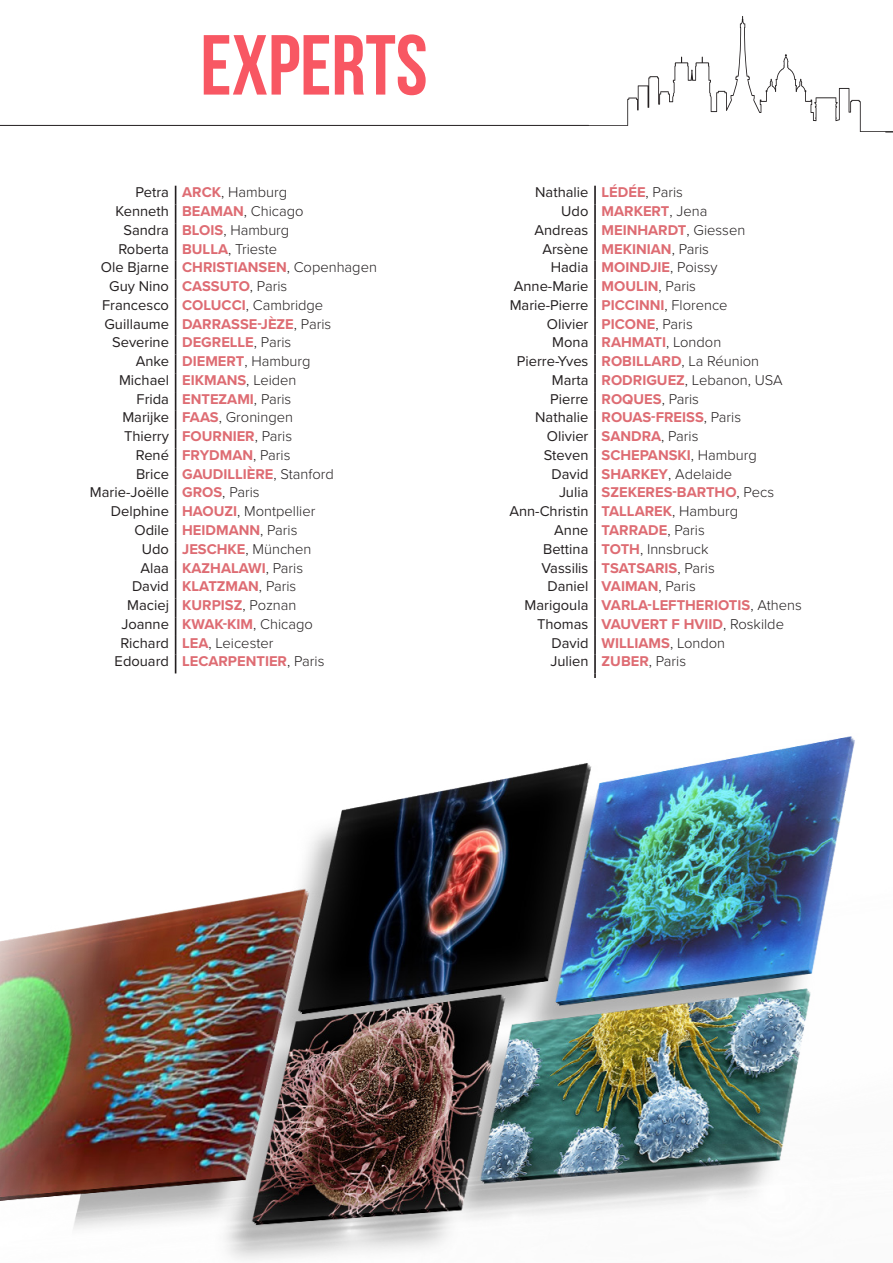
<style>
.page{position:relative;width:893px;height:1263px;background:#fff}
.page>*{position:absolute;margin:0;border:0;box-sizing:border-box;transform-origin:0 0}
.t1{font:84.9px "Bebas Neue";color:#f85763}
.t2{font:700 14.7px "Proxima Nova";color:#de6c73}
.t3{font:14.7px "Proxima Nova";color:#231f20}
.t4{font:300 14.7px "Proxima Nova";color:#231f20}
.s1{font-weight:700;color:#de6c73}
.s2{font-weight:300;color:#231f20}
</style>
<div class="page">
<svg style="left:175px;top:186px;width:1px;height:486px"></svg>
<svg style="left:594px;top:186px;width:2px;height:486px"></svg>
<hr style="left:0;top:125px;width:589px;height:1px;background:#231f20">
<svg style="left:588px;top:16px;width:305px;height:117px"></svg>
<img style="left:0;top:672px;width:855px;height:588px">
<p class="t1" style="left:200px;top:19px;width:229px">EXPERTS</p>
<p class="t3" style="left:135px;top:181px;width:35px">Petra</p>
<p class="t4" style="left:182px;top:181px;width:106px"><span class="s1">ARCK</span>, Hamburg</p>
<p class="t3" style="left:115px;top:200px;width:55px">Kenneth</p>
<p class="t4" style="left:182px;top:200px;width:123px"><span class="s1">BEAMAN</span>, Chicago</p>
<p class="t3" style="left:123px;top:219px;width:47px">Sandra</p>
<p class="t4" style="left:182px;top:219px;width:109px"><span class="s1">BLOIS</span>, Hamburg</p>
<p class="t3" style="left:118px;top:238px;width:52px">Roberta</p>
<p class="t4" style="left:182px;top:238px;width:97px"><span class="s1">BULLA</span>, Trieste</p>
<p class="t3" style="left:101px;top:256px;width:70px">Ole Bjarne</p>
<p class="t2" style="left:182px;top:256px;width:196px">CHRISTIANSEN<span class="s2">, Copenhagen</span></p>
<p class="t3" style="left:109px;top:275px;width:61px">Guy Nino</p>
<p class="t2" style="left:182px;top:275px;width:107px">CASSUTO<span class="s2">, Paris</span></p>
<p class="t3" style="left:102px;top:294px;width:68px">Francesco</p>
<p class="t4" style="left:182px;top:294px;width:143px"><span class="s1">COLUCCI</span>, Cambridge</p>
<p class="t3" style="left:104px;top:313px;width:66px">Guillaume</p>
<p class="t2" style="left:182px;top:313px;width:151px">DARRASSE-JÈZE<span class="s2">, Paris</span></p>
<p class="t3" style="left:112px;top:331px;width:58px">Severine</p>
<p class="t2" style="left:182px;top:331px;width:111px">DEGRELLE<span class="s2">, Paris</span></p>
<p class="t3" style="left:136px;top:350px;width:35px">Anke</p>
<p class="t4" style="left:182px;top:350px;width:130px"><span class="s1">DIEMERT</span>, Hamburg</p>
<p class="t3" style="left:119px;top:369px;width:51px">Michael</p>
<p class="t2" style="left:182px;top:369px;width:116px">EIKMANS<span class="s2">, Leiden</span></p>
<p class="t3" style="left:137px;top:388px;width:34px">Frida</p>
<p class="t2" style="left:182px;top:388px;width:111px">ENTEZAMI<span class="s2">, Paris</span></p>
<p class="t3" style="left:122px;top:407px;width:48px">Marijke</p>
<p class="t4" style="left:182px;top:407px;width:112px"><span class="s1">FAAS</span>, Groningen</p>
<p class="t3" style="left:124px;top:425px;width:46px">Thierry</p>
<p class="t2" style="left:182px;top:425px;width:111px">FOURNIER<span class="s2">, Paris</span></p>
<p class="t3" style="left:136px;top:444px;width:35px">René</p>
<p class="t2" style="left:182px;top:444px;width:110px">FRYDMAN<span class="s2">, Paris</span></p>
<p class="t3" style="left:136px;top:463px;width:34px">Brice</p>
<p class="t2" style="left:182px;top:463px;width:153px">GAUDILLIÈRE<span class="s2">, Stanford</span></p>
<p class="t3" style="left:90px;top:482px;width:81px">Marie-Joëlle</p>
<p class="t4" style="left:182px;top:482px;width:79px"><span class="s1">GROS</span>, Paris</p>
<p class="t3" style="left:111px;top:500px;width:60px">Delphine</p>
<p class="t4" style="left:182px;top:500px;width:135px"><span class="s1">HAOUZI</span>, Montpellier</p>
<p class="t3" style="left:134px;top:519px;width:36px">Odile</p>
<p class="t2" style="left:182px;top:519px;width:117px">HEIDMANN<span class="s2">, Paris</span></p>
<p class="t3" style="left:142px;top:538px;width:29px">Udo</p>
<p class="t4" style="left:182px;top:538px;width:131px"><span class="s1">JESCHKE</span>, München</p>
<p class="t3" style="left:141px;top:557px;width:30px">Alaa</p>
<p class="t2" style="left:182px;top:557px;width:122px">KAZHALAWI<span class="s2">, Paris</span></p>
<p class="t3" style="left:132px;top:575px;width:39px">David</p>
<p class="t2" style="left:182px;top:575px;width:116px">KLATZMAN<span class="s2">, Paris</span></p>
<p class="t3" style="left:127px;top:594px;width:43px">Maciej</p>
<p class="t2" style="left:182px;top:594px;width:116px">KURPISZ<span class="s2">, Poznan</span></p>
<p class="t3" style="left:121px;top:613px;width:49px">Joanne</p>
<p class="t2" style="left:182px;top:613px;width:132px">KWAK-KIM<span class="s2">, Chicago</span></p>
<p class="t3" style="left:120px;top:632px;width:50px">Richard</p>
<p class="t4" style="left:182px;top:632px;width:93px"><span class="s1">LEA</span>, Leicester</p>
<p class="t3" style="left:115px;top:650px;width:56px">Edouard</p>
<p class="t2" style="left:182px;top:650px;width:144px">LECARPENTIER<span class="s2">, Paris</span></p>
<p class="t3" style="left:535px;top:181px;width:55px">Nathalie</p>
<p class="t4" style="left:602px;top:181px;width:83px"><span class="s1">LÉDÉE</span>, Paris</p>
<p class="t3" style="left:561px;top:200px;width:29px">Udo</p>
<p class="t2" style="left:602px;top:200px;width:107px">MARKERT<span class="s2">, Jena</span></p>
<p class="t3" style="left:534px;top:219px;width:55px">Andreas</p>
<p class="t2" style="left:602px;top:219px;width:145px">MEINHARDT<span class="s2">, Giessen</span></p>
<p class="t3" style="left:542px;top:238px;width:48px">Arsène</p>
<p class="t2" style="left:602px;top:238px;width:109px">MEKINIAN<span class="s2">, Paris</span></p>
<p class="t3" style="left:551px;top:256px;width:39px">Hadia</p>
<p class="t2" style="left:602px;top:256px;width:117px">MOINDJIE<span class="s2">, Poissy</span></p>
<p class="t3" style="left:514px;top:275px;width:76px">Anne-Marie</p>
<p class="t2" style="left:602px;top:275px;width:96px">MOULIN<span class="s2">, Paris</span></p>
<p class="t3" style="left:510px;top:294px;width:80px">Marie-Pierre</p>
<p class="t4" style="left:602px;top:294px;width:127px"><span class="s1">PICCINNI</span>, Florence</p>
<p class="t3" style="left:547px;top:313px;width:43px">Olivier</p>
<p class="t2" style="left:602px;top:313px;width:93px">PICONE<span class="s2">, Paris</span></p>
<p class="t3" style="left:552px;top:331px;width:38px">Mona</p>
<p class="t2" style="left:602px;top:331px;width:121px">RAHMATI<span class="s2">, London</span></p>
<p class="t3" style="left:517px;top:350px;width:73px">Pierre-Yves</p>
<p class="t4" style="left:602px;top:350px;width:159px"><span class="s1">ROBILLARD</span>, La Réunion</p>
<p class="t3" style="left:552px;top:369px;width:38px">Marta</p>
<p class="t4" style="left:602px;top:369px;width:183px"><span class="s1">RODRIGUEZ</span>, Lebanon, USA</p>
<p class="t3" style="left:550px;top:388px;width:40px">Pierre</p>
<p class="t2" style="left:602px;top:388px;width:99px">ROQUES<span class="s2">, Paris</span></p>
<p class="t3" style="left:535px;top:407px;width:55px">Nathalie</p>
<p class="t2" style="left:602px;top:407px;width:141px">ROUAS-FREISS<span class="s2">, Paris</span></p>
<p class="t3" style="left:547px;top:425px;width:43px">Olivier</p>
<p class="t2" style="left:602px;top:425px;width:98px">SANDRA<span class="s2">, Paris</span></p>
<p class="t3" style="left:544px;top:444px;width:46px">Steven</p>
<p class="t2" style="left:602px;top:444px;width:157px">SCHEPANSKI<span class="s2">, Hamburg</span></p>
<p class="t3" style="left:551px;top:463px;width:39px">David</p>
<p class="t4" style="left:602px;top:463px;width:132px"><span class="s1">SHARKEY</span>, Adelaide</p>
<p class="t3" style="left:559px;top:482px;width:31px">Julia</p>
<p class="t2" style="left:602px;top:482px;width:174px">SZEKERES-BARTHO<span class="s2">, Pecs</span></p>
<p class="t3" style="left:509px;top:500px;width:81px">Ann-Christin</p>
<p class="t2" style="left:602px;top:500px;width:138px">TALLAREK<span class="s2">, Hamburg</span></p>
<p class="t3" style="left:554px;top:519px;width:36px">Anne</p>
<p class="t2" style="left:602px;top:519px;width:105px">TARRADE<span class="s2">, Paris</span></p>
<p class="t3" style="left:543px;top:538px;width:47px">Bettina</p>
<p class="t4" style="left:602px;top:538px;width:109px"><span class="s1">TOTH</span>, Innsbruck</p>
<p class="t3" style="left:541px;top:557px;width:48px">Vassilis</p>
<p class="t2" style="left:602px;top:557px;width:115px">TSATSARIS<span class="s2">, Paris</span></p>
<p class="t3" style="left:547px;top:575px;width:43px">Daniel</p>
<p class="t2" style="left:602px;top:575px;width:96px">VAIMAN<span class="s2">, Paris</span></p>
<p class="t3" style="left:525px;top:594px;width:65px">Marigoula</p>
<p class="t2" style="left:602px;top:594px;width:202px">VARLA-LEFTHERIOTIS<span class="s2">, Athens</span></p>
<p class="t3" style="left:537px;top:613px;width:53px">Thomas</p>
<p class="t2" style="left:602px;top:613px;width:184px">VAUVERT F HVIID<span class="s2">, Roskilde</span></p>
<p class="t3" style="left:551px;top:632px;width:39px">David</p>
<p class="t2" style="left:602px;top:632px;width:125px">WILLIAMS<span class="s2">, London</span></p>
<p class="t3" style="left:550px;top:650px;width:40px">Julien</p>
<p class="t4" style="left:602px;top:650px;width:86px"><span class="s1">ZUBER</span>, Paris</p>
</div>
